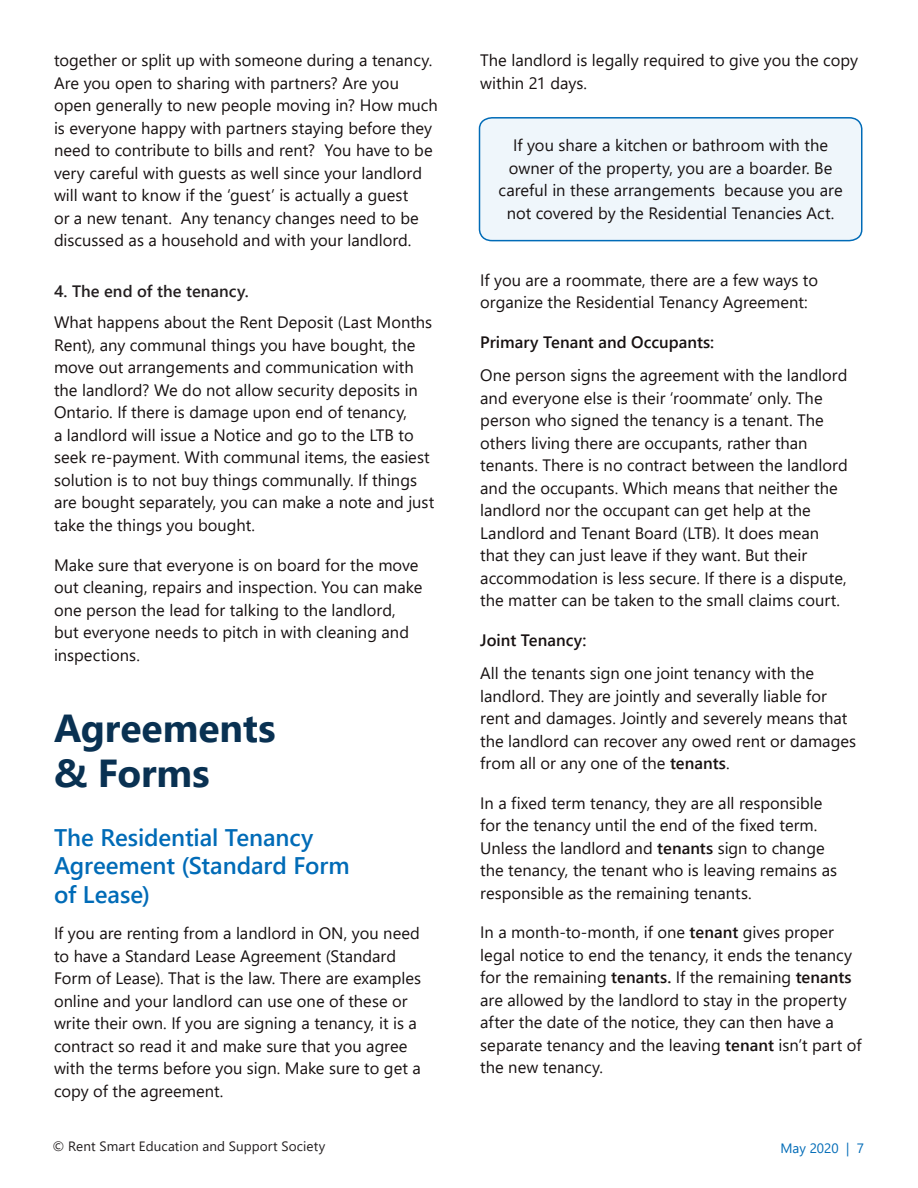
<style>
.page{position:relative;width:918px;height:1188px;background:#fff}
.page>*{position:absolute;margin:0;border:0;box-sizing:border-box;transform-origin:0 0}
.t1{font:700 39px/45px "Segoe UI";color:#093152}
.Header_2{font:600 24px/28.5px "Segoe UI";letter-spacing:-.005em;color:#006bb7}
.Body{font:16.5px/22.5px "Segoe UI";color:#171111}
.Body-2{font:600 16.5px "Segoe UI";color:#171111}
.t2{font:600 16.5px "Segoe UI";letter-spacing:.005em;color:#231f20}
.t3{font:13.5px "Segoe UI";letter-spacing:.01em;color:#231f20}
.t4{font:13.5px "Segoe UI";color:#006bb7}
.s1{font-weight:600}
</style>
<div class="page">
<div style="left:478px;top:117px;width:385px;height:125px;background:#eff6fb"></div>
<p class="Body" style="left:54px;top:47px;width:385px">together or split up with someone during a tenancy.<br>Are you open to sharing with partners? Are you open generally to new people moving in? How much is everyone happy with partners staying before they need to contribute to bills and rent? You have to be very careful with guests as well since your landlord will want to know if the ‘guest’ is actually a guest<br>or a new tenant. Any tenancy changes need to be discussed as a household and with your landlord.</p>
<p class="t2" style="left:54px;top:276px;width:195px">4. The end of the tenancy.</p>
<p class="Body" style="left:54px;top:310px;width:382px">What happens about the Rent Deposit (Last Months Rent), any communal things you have bought, the move out arrangements and communication with the landlord? We do not allow security deposits in Ontario. If there is damage upon end of tenancy,<br>a landlord will issue a Notice and go to the LTB to seek re-payment. With communal items, the easiest solution is to not buy things communally. If things are bought separately, you can make a note and just take the things you bought.</p>
<p class="Body" style="left:54px;top:552px;width:370px">Make sure that everyone is on board for the move out cleaning, repairs and inspection. You can make one person the lead for talking to the landlord, but everyone needs to pitch in with cleaning and inspections.</p>
<p class="t1" style="left:54px;top:702px;width:223px">Agreements &amp; Forms</p>
<p class="Header_2" style="left:54px;top:821px;width:297px">The Residential Tenancy<br>Agreement (Standard Form of Lease)</p>
<p class="Body" style="left:54px;top:920px;width:369px">If you are renting from a landlord in ON, you need to have a Standard Lease Agreement (Standard Form of Lease). That is the law. There are examples online and your landlord can use one of these or write their own. If you are signing a tenancy, it is a contract so read it and make sure that you agree with the terms before you sign. Make sure to get a copy of the agreement.</p>
<p class="Body" style="left:480px;top:47px;width:379px">The landlord is legally required to give you the copy within 21 days.</p>
<p class="Body" style="left:499px;top:133px;width:346px;text-align:center">If you share a kitchen or bathroom with the owner of the property, you are a boarder. Be careful in these arrangements because you are not covered by the Residential Tenancies Act.</p>
<p class="Body" style="left:480px;top:267px;width:339px">If you are a roommate, there are a few ways to organize the Residential Tenancy Agreement:</p>
<p class="Body-2" style="left:480px;top:326px;width:236px">Primary Tenant and Occupants:</p>
<p class="Body" style="left:480px;top:362px;width:369px">One person signs the agreement with the landlord and everyone else is their ‘roommate’ only. The person who signed the tenancy is a tenant. The others living there are occupants, rather than tenants. There is no contract between the landlord and the occupants. Which means that neither the landlord nor the occupant can get help at the Landlord and Tenant Board (LTB). It does mean that they can just leave if they want. But their accommodation is less secure. If there is a dispute, the matter can be taken to the small claims court.</p>
<p class="Body-2" style="left:480px;top:624px;width:108px">Joint Tenancy:</p>
<p class="Body" style="left:480px;top:660px;width:377px">All the tenants sign one joint tenancy with the landlord. They are jointly and severally liable for rent and damages. Jointly and severely means that the landlord can recover any owed rent or damages from all or any one of the <span class="s1">tenants</span>.</p>
<p class="Body" style="left:480px;top:790px;width:358px">In a fixed term tenancy, they are all responsible for the tenancy until the end of the fixed term.<br>Unless the landlord and <span class="s1">tenants</span> sign to change the tenancy, the tenant who is leaving remains as responsible as the remaining tenants.</p>
<p class="Body" style="left:480px;top:919px;width:383px">In a month-to-month, if one <span class="s1">tenant</span> gives proper legal notice to end the tenancy, it ends the tenancy for the remaining <span class="s1">tenants.</span> If the remaining <span class="s1">tenants </span>are allowed by the landlord to stay in the property after the date of the notice, they can then have a separate tenancy and the leaving <span class="s1">tenant</span> isn’t part of the new tenancy.</p>
<p class="t3" style="left:52px;top:1134px;width:274px">© Rent Smart Education and Support Society</p>
<p class="t4" style="left:780px;top:1135px;width:85px">May 2020 | 7</p>
</div>
